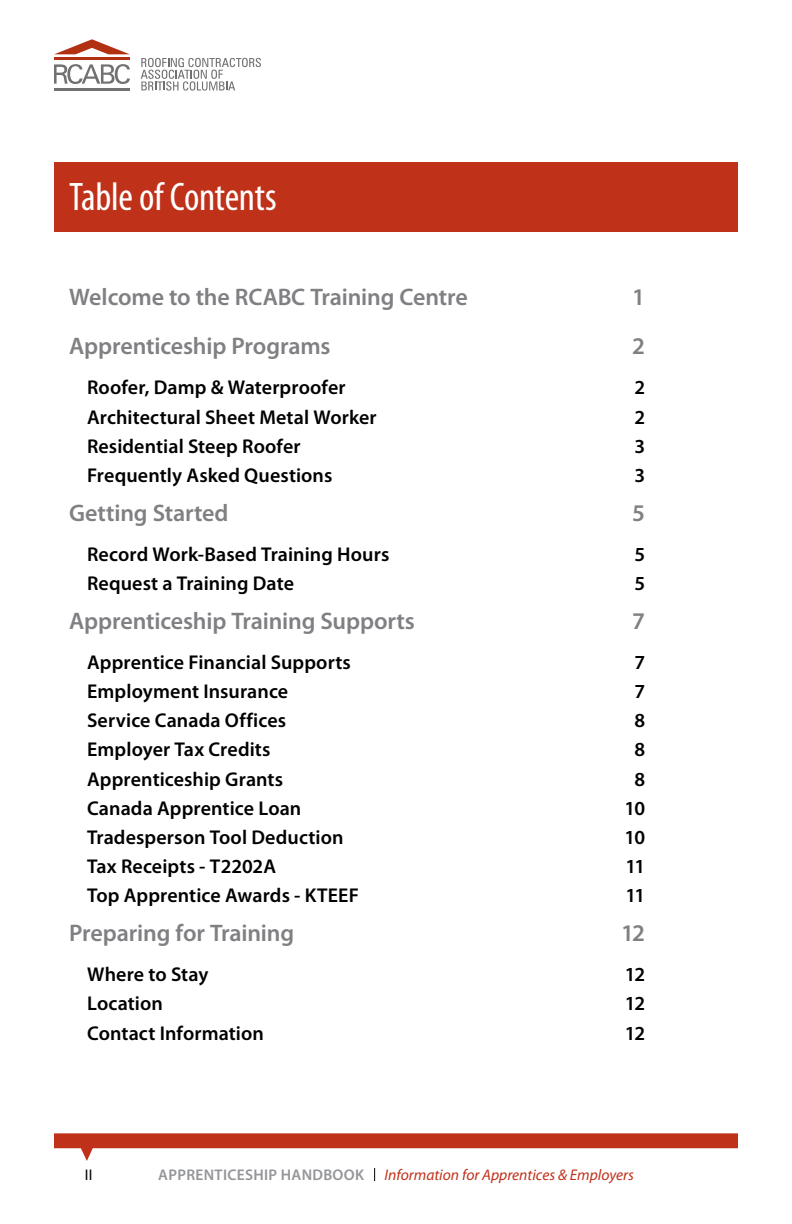
<style>
.page{position:relative;width:792px;height:1224px;background:#fff}
.page>*{position:absolute;margin:0;border:0;box-sizing:border-box;transform-origin:0 0}
.HEADER_1{font:condensed 40px "Myriad Pro";letter-spacing:-.01em;color:#fff}
.Header_1-_TOC{font:600 24px "Myriad Pro";letter-spacing:-.005em;color:#807f83}
.Header_2_-_TOC{font:600 20px "Myriad Pro";letter-spacing:.005em;color:#000}
.t1{font:italic 15.6px "Myriad Pro";color:#c0311a}
.t2{font:600 15.6px "Myriad Pro";letter-spacing:.02em;color:#939598}
.t3{font:15.6px "Myriad Pro";color:#000}
</style>
<div class="page">
<hr style="left:54px;top:58px;width:76px;height:2px;background:#b13112">
<hr style="left:54px;top:88px;width:76px;height:2px;background:#727072">
<svg style="left:55px;top:39px;width:74px;height:15px"></svg>
<svg style="left:54px;top:64px;width:76px;height:20px"></svg>
<svg style="left:141px;top:58px;width:120px;height:33px"></svg>
<svg style="left:374px;top:1168px;width:1px;height:13px"></svg>
<svg style="left:54px;top:1133px;width:684px;height:28px"></svg>
<div style="left:54px;top:162px;width:684px;height:70px;background:#c0311a"></div>
<p class="HEADER_1" style="left:69px;top:175px;width:209px">Table of Contents</p>
<p class="Header_1-_TOC" style="left:69px;top:284px;width:400px">Welcome to the RCABC Training Centre</p>
<p class="Header_1-_TOC" style="left:632px;top:284px;width:14px">1</p>
<p class="Header_1-_TOC" style="left:69px;top:333px;width:263px">Apprenticeship Programs</p>
<p class="Header_1-_TOC" style="left:632px;top:333px;width:14px">2</p>
<p class="Header_2_-_TOC" style="left:87px;top:377px;width:260px">Roofer, Damp &amp; Waterproofer</p>
<p class="Header_2_-_TOC" style="left:634px;top:377px;width:12px">2</p>
<p class="Header_2_-_TOC" style="left:87px;top:406px;width:291px">Architectural Sheet Metal Worker</p>
<p class="Header_2_-_TOC" style="left:634px;top:406px;width:12px">2</p>
<p class="Header_2_-_TOC" style="left:87px;top:435px;width:215px">Residential Steep Roofer</p>
<p class="Header_2_-_TOC" style="left:634px;top:435px;width:12px">3</p>
<p class="Header_2_-_TOC" style="left:87px;top:464px;width:247px">Frequently Asked Questions</p>
<p class="Header_2_-_TOC" style="left:634px;top:464px;width:12px">3</p>
<p class="Header_1-_TOC" style="left:69px;top:500px;width:161px">Getting Started</p>
<p class="Header_1-_TOC" style="left:632px;top:500px;width:14px">5</p>
<p class="Header_2_-_TOC" style="left:87px;top:543px;width:304px">Record Work-Based Training Hours</p>
<p class="Header_2_-_TOC" style="left:634px;top:543px;width:12px">5</p>
<p class="Header_2_-_TOC" style="left:87px;top:572px;width:208px">Request a Training Date</p>
<p class="Header_2_-_TOC" style="left:634px;top:572px;width:12px">5</p>
<p class="Header_1-_TOC" style="left:69px;top:608px;width:347px">Apprenticeship Training Supports</p>
<p class="Header_1-_TOC" style="left:632px;top:608px;width:14px">7</p>
<p class="Header_2_-_TOC" style="left:87px;top:651px;width:265px">Apprentice Financial Supports</p>
<p class="Header_2_-_TOC" style="left:634px;top:651px;width:12px">7</p>
<p class="Header_2_-_TOC" style="left:87px;top:680px;width:203px">Employment Insurance</p>
<p class="Header_2_-_TOC" style="left:634px;top:680px;width:12px">7</p>
<p class="Header_2_-_TOC" style="left:87px;top:709px;width:200px">Service Canada Offices</p>
<p class="Header_2_-_TOC" style="left:634px;top:709px;width:12px">8</p>
<p class="Header_2_-_TOC" style="left:87px;top:739px;width:185px">Employer Tax Credits</p>
<p class="Header_2_-_TOC" style="left:634px;top:739px;width:12px">8</p>
<p class="Header_2_-_TOC" style="left:87px;top:768px;width:198px">Apprenticeship Grants</p>
<p class="Header_2_-_TOC" style="left:634px;top:768px;width:12px">8</p>
<p class="Header_2_-_TOC" style="left:87px;top:797px;width:216px">Canada Apprentice Loan</p>
<p class="Header_2_-_TOC" style="left:624px;top:797px;width:22px">10</p>
<p class="Header_2_-_TOC" style="left:87px;top:826px;width:258px">Tradesperson Tool Deduction</p>
<p class="Header_2_-_TOC" style="left:624px;top:826px;width:22px">10</p>
<p class="Header_2_-_TOC" style="left:87px;top:855px;width:190px">Tax Receipts - T2202A</p>
<p class="Header_2_-_TOC" style="left:625px;top:855px;width:21px">11</p>
<p class="Header_2_-_TOC" style="left:87px;top:885px;width:273px">Top Apprentice Awards - KTEEF</p>
<p class="Header_2_-_TOC" style="left:625px;top:885px;width:21px">11</p>
<p class="Header_1-_TOC" style="left:69px;top:920px;width:227px">Preparing for Training</p>
<p class="Header_1-_TOC" style="left:621px;top:920px;width:25px">12</p>
<p class="Header_2_-_TOC" style="left:87px;top:963px;width:123px">Where to Stay</p>
<p class="Header_2_-_TOC" style="left:625px;top:963px;width:22px">12</p>
<p class="Header_2_-_TOC" style="left:87px;top:993px;width:77px">Location</p>
<p class="Header_2_-_TOC" style="left:625px;top:993px;width:22px">12</p>
<p class="Header_2_-_TOC" style="left:87px;top:1022px;width:178px">Contact Information</p>
<p class="Header_2_-_TOC" style="left:625px;top:1022px;width:22px">12</p>
<p class="t3" style="left:85px;top:1166px;width:9px">II</p>
<p class="t2" style="left:158px;top:1166px;width:207px">APPRENTICESHIP HANDBOOK</p>
<p class="t1" style="left:385px;top:1166px;width:251px">Information for Apprentices &amp; Employers</p>
</div>
